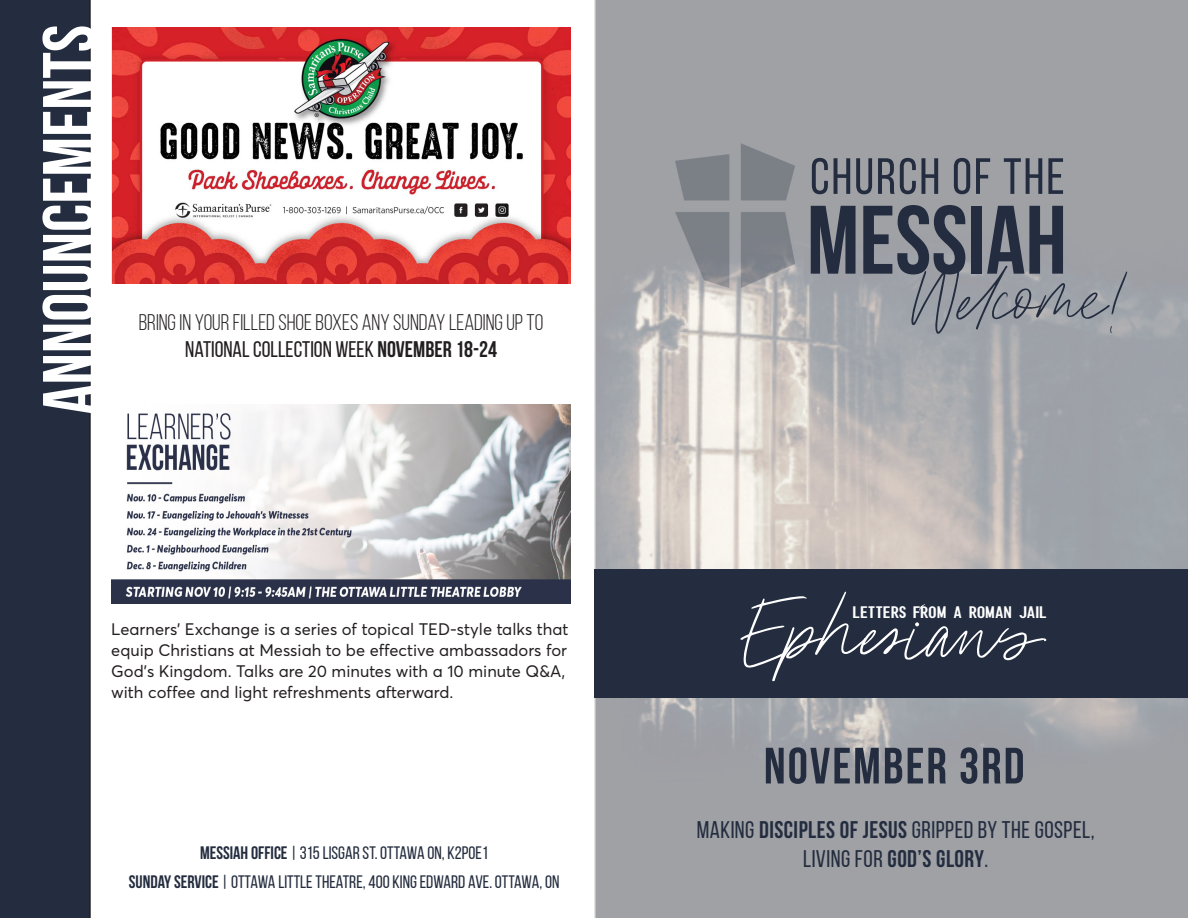
<style>
.page{position:relative;width:1188px;height:918px;background:#fff}
.page>*{position:absolute;margin:0;border:0;box-sizing:border-box;transform-origin:0 0}
.t1{font:700 96.9px "Bebas Neue";color:#242d3f}
.t2{font:700 73.5px "Bebas Neue";color:#fff}
.t3{font:67.5px "Paris Script";color:#fff}
.t4{font:53.85px "Paris Script";color:#242d3f}
.t5{font:700 51px "Bebas Neue";letter-spacing:.04em;color:#242d3f}
.t6{font:50.85px "Bebas Neue";letter-spacing:.04em;color:#242d3f}
.t7{font:24px "Bebas Neue";letter-spacing:.02em;color:#242d3f}
.t8{font:22.5px "Bebas Neue";color:#231f20}
.t9{font:22.5px "Bebas Neue";color:#231f20}
.t10{font:18px "Bebas Neue";color:#242d3f}
.t11{font:16.5px/21px "Averta Demo";color:#231f20}
.t12{font:16.5px "Paris Sans";letter-spacing:-.01em;color:#fff}
.s1{font-weight:700}
</style>
<div class="page">
<div style="left:0;top:0;width:91px;height:918px;background:#242d3f"></div>
<svg style="left:594px;top:0;width:594px;height:918px;background:#a9aaad"></svg>
<img style="left:648px;top:133px;width:175px;height:164px">
<img style="left:112px;top:27px;width:458px;height:257px">
<img style="left:111px;top:405px;width:460px;height:199px">
<div style="left:595px;top:570px;width:593px;height:128px;background:#242d3f"></div>
<svg style="left:915px;top:622px;width:4px;height:4px"></svg>
<p class="t2" style="left:29px;top:414px;width:391px;rotate:-90deg">ANNOUNCEMENTS</p>
<p class="t8" style="left:139px;top:311px;width:406px">BRING IN YOUR FILLED SHOE BOXES ANY SUNDAY LEADING UP TO</p>
<p class="t9" style="left:185px;top:337px;width:313px">NATIONAL COLLECTION WEEK <span class="s1">NOVEMBER 18-24</span></p>
<p class="t11" style="left:111px;top:619px;width:459px">Learners’ Exchange is a series of topical TED-style talks that equip Christians at Messiah to be effective ambassadors for God’s Kingdom. Talks are 20 minutes with a 10 minute Q&amp;A, with coffee and light refreshments afterward.</p>
<p class="t10" style="left:200px;top:843px;width:290px"><span class="s1">MESSIAH OFFICE</span> | 315 LISGAR ST. OTTAWA ON, K2P0E1</p>
<p class="t10" style="left:129px;top:872px;width:432px"><span class="s1">SUNDAY SERVICE</span> | OTTAWA LITTLE THEATRE, 400 KING EDWARD AVE. OTTAWA, ON</p>
<p class="t6" style="left:810px;top:149px;width:256px">CHURCH OF THE</p>
<p class="t1" style="left:807px;top:187px;width:261px">MESSIAH</p>
<p class="t4" style="left:912px;top:270px;width:218px">Welcome!</p>
<p class="t3" style="left:748px;top:594px;width:298px">Ephesians</p>
<p class="t12" style="left:852px;top:603px;width:196px">LETTERS FROM A ROMAN JAIL</p>
<p class="t5" style="left:764px;top:738px;width:262px">NOVEMBER 3RD</p>
<p class="t7" style="left:697px;top:817px;width:399px">MAKING <span class="s1">DISCIPLES OF JESUS</span> GRIPPED BY THE GOSPEL,</p>
<p class="t7" style="left:803px;top:846px;width:187px">LIVING FOR <span class="s1">GOD’S GLORY</span>.</p>
</div>
